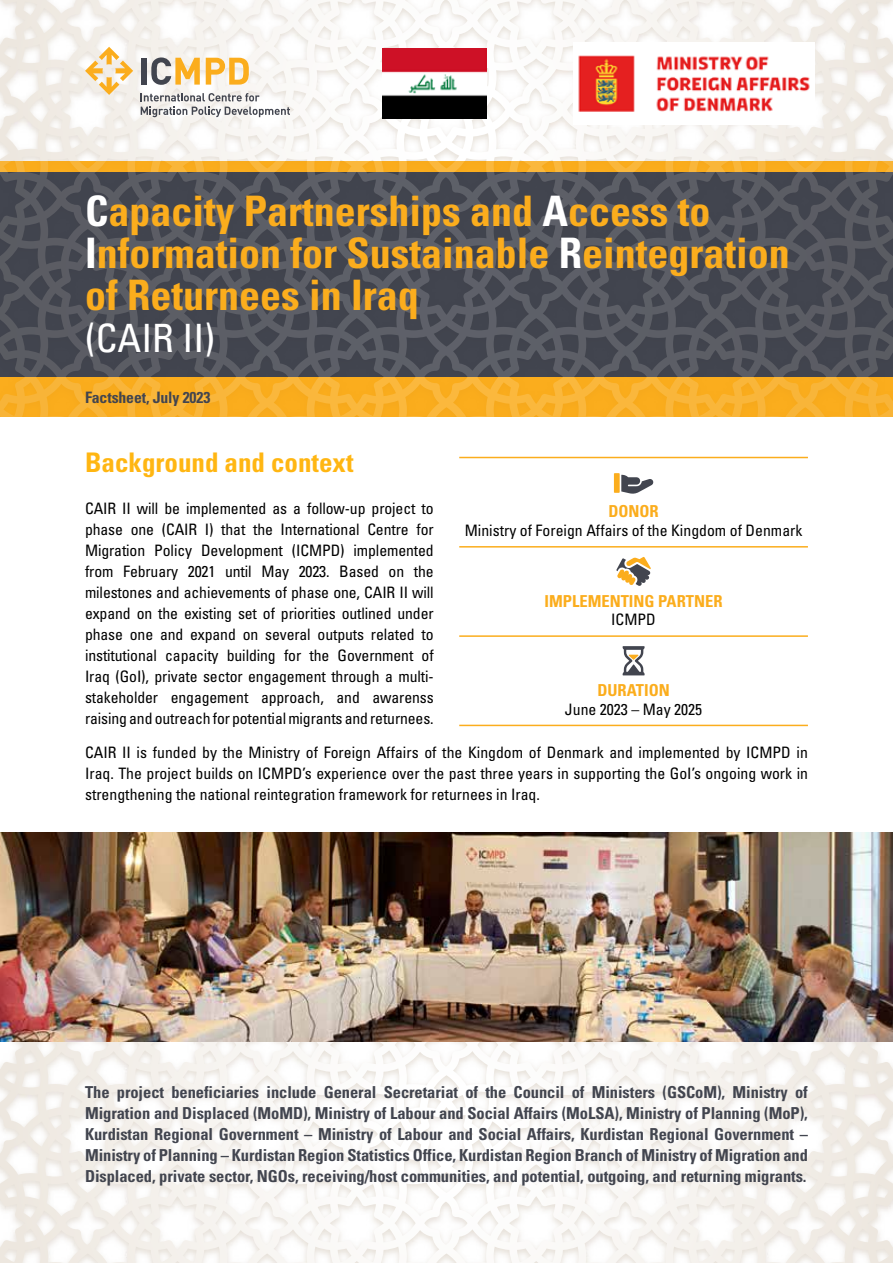
<style>
.page{position:relative;width:893px;height:1263px;background:#fff}
.page>*{position:absolute;margin:0;border:0;box-sizing:border-box;transform-origin:0 0}
.t1{font:700 condensed 42px/42px "Univers";color:#fbad1d}
.t2{font:condensed 39px "Univers";color:#fff}
.t3{font:700 condensed 27px "Univers";color:#ffb612}
.t4{font:700 condensed 16.5px/21px "Univers";letter-spacing:-.005em;color:#42454f;text-align:justify}
.t5{font:700 condensed 16.5px "Univers";color:#fbad1d}
.t6{font:condensed 15.75px/21px "Univers";color:#000;text-align:justify}
.t7{font:700 condensed 15.75px "Univers";letter-spacing:-.01em;color:#42454f}
.s1{color:#fff}
</style>
<div class="page">
<img style="left:0;top:0;width:893px;height:162px">
<img style="left:0;top:1041px;width:893px;height:222px">
<img style="left:0;top:162px;width:893px;height:255px">
<img style="left:0;top:832px;width:893px;height:209px">
<div style="left:141px;top:58px;width:5px;height:27px;background:#42454f"></div>
<svg style="left:151px;top:57px;width:49px;height:28px"></svg>
<svg style="left:206px;top:58px;width:43px;height:27px"></svg>
<svg style="left:141px;top:93px;width:119px;height:8px"></svg>
<svg style="left:141px;top:107px;width:149px;height:10px"></svg>
<svg style="left:85px;top:47px;width:48px;height:48px"></svg>
<img style="left:382px;top:49px;width:105px;height:70px">
<img style="left:574px;top:43px;width:240px;height:82px">
<hr style="left:459px;top:635px;width:349px;height:2px;background:#fbad1d">
<hr style="left:459px;top:725px;width:349px;height:1px;background:#fbad1d">
<hr style="left:459px;top:457px;width:349px;height:1px;background:#fbad1d">
<hr style="left:459px;top:546px;width:349px;height:2px;background:#fbad1d">
<svg style="left:614px;top:473px;width:40px;height:21px"></svg>
<svg style="left:616px;top:557px;width:35px;height:29px"></svg>
<svg style="left:623px;top:646px;width:22px;height:29px"></svg>
<h1 class="t1" style="left:85px;top:190px;width:706px"><span class="s1">C</span>apacity Partnerships and <span class="s1">A</span>ccess to<br><span class="s1">I</span>nformation for Sustainable <span class="s1">R</span>eintegration of Returnees in Iraq</h1>
<h2 class="t2" style="left:85px;top:313px;width:132px">(CAIR II)</h2>
<p class="t7" style="left:85px;top:388px;width:127px">Factsheet, July 2023</p>
<h3 class="t3" style="left:85px;top:446px;width:270px">Background and context</h3>
<p class="t6" style="left:85px;top:498px;width:350px">CAIR II will be implemented as a follow-up project to phase one (CAIR I) that the International Centre for Migration Policy Development (ICMPD) implemented from February 2021 until May 2023. Based on the milestones and achievements of phase one, CAIR II will expand on the existing set of priorities outlined under phase one and expand on several outputs related to institutional capacity building for the Government of Iraq (GoI), private sector engagement through a multi&shy;stakeholder engagement approach, and awarenss raising and outreach for potential migrants and returnees.</p>
<p class="t6" style="left:85px;top:742px;width:724px">CAIR II is funded by the Ministry of Foreign Affairs of the Kingdom of Denmark and implemented by ICMPD in Iraq. The project builds on ICMPD’s experience over the past three years in supporting the GoI’s ongoing work in strengthening the national reintegration framework for returnees in Iraq.</p>
<p class="t5" style="left:608px;top:501px;width:52px">DONOR</p>
<p class="t6" style="left:465px;top:520px;width:339px">Ministry of Foreign Affairs of the Kingdom of Denmark</p>
<p class="t5" style="left:545px;top:591px;width:179px">IMPLEMENTING PARTNER</p>
<p class="t6" style="left:611px;top:609px;width:46px">ICMPD</p>
<p class="t5" style="left:597px;top:680px;width:74px">DURATION</p>
<p class="t6" style="left:565px;top:698px;width:139px">June 2023 – May 2025</p>
<p class="t4" style="left:85px;top:1081px;width:724px">The project beneficiaries include General Secretariat of the Council of Ministers (GSCoM), Ministry of Migration and Displaced (MoMD), Ministry of Labour and Social Affairs (MoLSA), Ministry of Planning (MoP), Kurdistan Regional Government – Ministry of Labour and Social Affairs, Kurdistan Regional Government – Ministry of Planning – Kurdistan Region Statistics Office, Kurdistan Region Branch of Ministry of Migration and Displaced, private sector, NGOs, receiving/host communities, and potential, outgoing, and returning migrants.</p>
</div>
